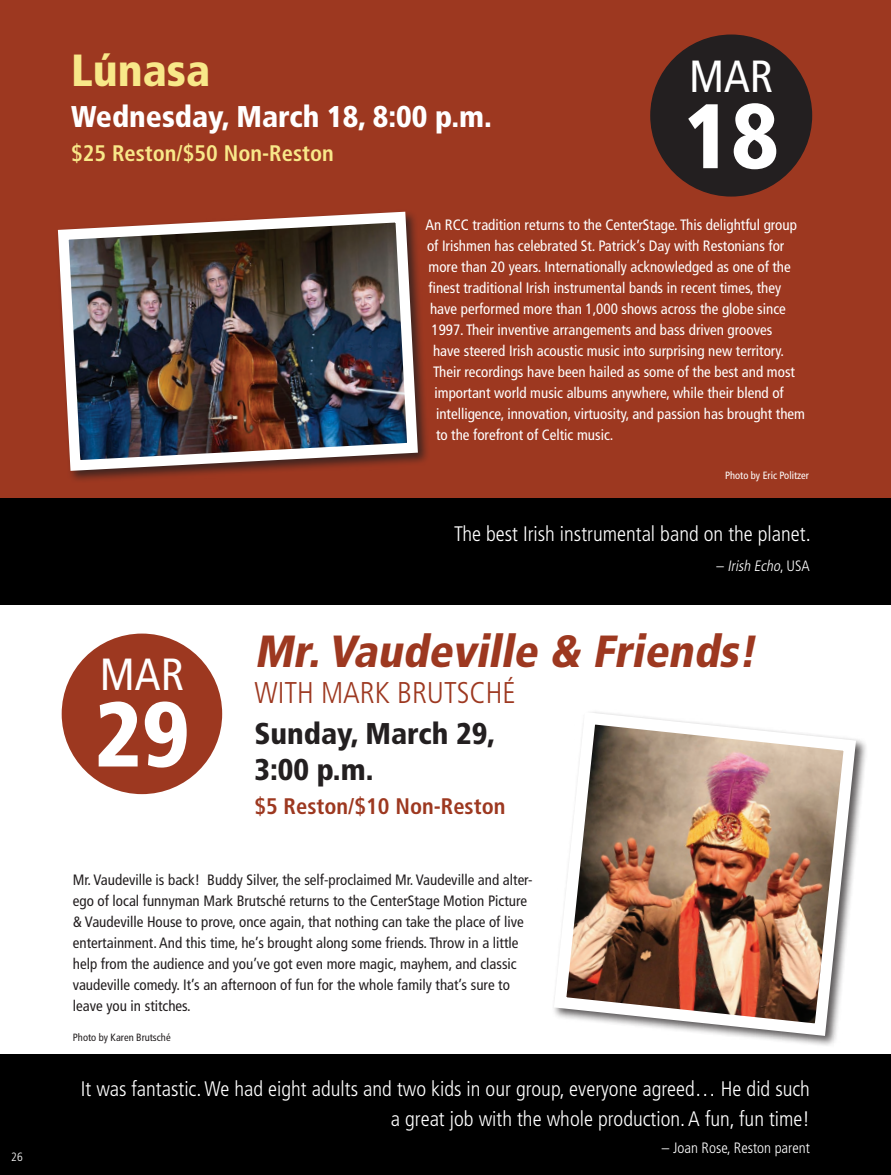
<style>
.page{position:relative;width:891px;height:1175px;background:#fff}
.page>*{position:absolute;margin:0;border:0;box-sizing:border-box;transform-origin:0 0}
.CallOUtHeaders{font:900 condensed 91.5px "Frutiger LT Std";color:#fff}
.t1{font:italic 900 condensed 45px "Frutiger LT Std";color:#9d3820}
.CallOUtHeaders-2{font:condensed 45px "Frutiger LT Std";color:#fff}
.t2{font:900 condensed 45px "Frutiger LT Std";color:#f8e889}
.t3{font:900 condensed 30px "Frutiger LT Std";color:#fff}
.t4{font:900 condensed 30px "Frutiger LT Std";color:#231f20}
.t5{font:300 condensed 30px "Frutiger LT Std";color:#9d3820}
.t6{font:700 condensed 22.5px "Frutiger LT Std";color:#f8e889}
.t7{font:700 condensed 22.5px "Frutiger LT Std";color:#9d3820}
.t8{font:300 condensed 21px/30px "Frutiger LT Std";color:#fff;text-align:right}
.t9{font:condensed 15px "Frutiger LT Std";color:#fff}
.t10{font:condensed 15px/21px "Frutiger LT Std";color:#231f20}
.t11{font:300 condensed 15px "Frutiger LT Std";color:#fff}
.t12{font:italic 300 condensed 15px "Frutiger LT Std";color:#fff}
.t13{font:300 condensed 12px "Frutiger LT Std";color:#fff}
.t14{font:condensed 10.5px "Frutiger LT Std";color:#231f20}
.t15{font:condensed 10.5px "Frutiger LT Std";color:#fff}
.s1{font-style:normal}
</style>
<div class="page">
<div style="left:0;top:0;width:891px;height:597px;background:#9d3820"></div>
<div style="left:0;top:498px;width:891px;height:106px;background:#000"></div>
<div style="left:651px;top:35px;width:160px;height:161px;background:#231f20;border-radius:50%"></div>
<div style="left:0;top:597px;width:891px;height:8px;background:#000"></div>
<div style="left:55px;top:209px;width:375px;height:274px;background:#231f20;opacity:.75"></div>
<img style="left:55px;top:209px;width:368px;height:267px">
<div style="left:551px;top:709px;width:317px;height:338px;background:#231f20;opacity:.75"></div>
<img style="left:551px;top:709px;width:311px;height:333px">
<div style="left:0;top:1054px;width:891px;height:120px;background:#000"></div>
<div style="left:62px;top:633px;width:160px;height:161px;background:#9d3820;border-radius:50%"></div>
<p class="t13" style="left:11px;top:1149px;width:13px">26</p>
<p class="t2" style="left:71px;top:44px;width:141px">Lúnasa</p>
<p class="t3" style="left:71px;top:98px;width:422px">Wednesday, March 18, 8:00 p.m.</p>
<p class="t6" style="left:71px;top:140px;width:264px">$25 Reston/$50 Non-Reston</p>
<p class="CallOUtHeaders-2" style="left:689px;top:50px;width:86px">MAR</p>
<p class="CallOUtHeaders" style="left:684px;top:81px;width:97px">18</p>
<p class="t9" style="left:426px;top:215px;width:373px">An RCC tradition returns to the CenterStage. This delightful group</p>
<p class="t9" style="left:427px;top:236px;width:359px">of Irishmen has celebrated St. Patrick’s Day with Restonians for</p>
<p class="t9" style="left:429px;top:257px;width:364px">more than 20 years. Internationally acknowledged as one of the</p>
<p class="t9" style="left:429px;top:278px;width:354px">finest traditional Irish instrumental bands in recent times, they</p>
<p class="t9" style="left:430px;top:299px;width:357px">have performed more than 1,000 shows across the globe since</p>
<p class="t9" style="left:432px;top:320px;width:342px">1997. Their inventive arrangements and bass driven grooves</p>
<p class="t9" style="left:433px;top:341px;width:352px">have steered Irish acoustic music into surprising new territory.</p>
<p class="t9" style="left:433px;top:362px;width:364px">Their recordings have been hailed as some of the best and most</p>
<p class="t9" style="left:435px;top:383px;width:351px">important world music albums anywhere, while their blend of</p>
<p class="t9" style="left:436px;top:404px;width:371px">intelligence, innovation, virtuosity, and passion has brought them</p>
<p class="t9" style="left:436px;top:425px;width:179px">to the forefront of Celtic music.</p>
<p class="t15" style="left:725px;top:469px;width:85px">Photo by Eric Politzer</p>
<p class="CallOUtHeaders-2" style="left:100px;top:648px;width:86px">MAR</p>
<p class="CallOUtHeaders" style="left:94px;top:679px;width:97px">29</p>
<p class="t8" style="left:454px;top:519px;width:358px">The best Irish instrumental band on the planet.</p>
<p class="t12" style="left:716px;top:557px;width:95px"><span class="s1">–</span> Irish Echo<span class="s1">, U S A</span></p>
<p class="t1" style="left:254px;top:624px;width:512px">Mr.Vaudeville &amp; Friends!</p>
<p class="t5" style="left:254px;top:676px;width:263px">WITH MARK BRUTSCHÉ</p>
<p class="t4" style="left:254px;top:715px;width:242px">Sunday, March 29,</p>
<p class="t4" style="left:254px;top:751px;width:121px">3:00 p.m.</p>
<p class="t7" style="left:254px;top:793px;width:253px">$5 Reston/$10 Non-Reston</p>
<p class="t10" style="left:73px;top:869px;width:461px">Mr. Vaudeville is back! Buddy Silver, the self-proclaimed Mr. Vaudeville and alter&shy;ego of local funnyman Mark Brutsché returns to the CenterStage Motion Picture &amp; Vaudeville House to prove, once again, that nothing can take the place of live entertainment. And this time, he’s brought along some friends. Throw in a little help from the audience and you’ve got even more magic, mayhem, and classic vaudeville comedy. It’s an afternoon of fun for the whole family that’s sure to leave you in stitches.</p>
<p class="t14" style="left:73px;top:1031px;width:99px">Photo by Karen Brutsché</p>
<p class="t8" style="left:81px;top:1074px;width:731px">It was fantastic. We had eight adults and two kids in our group, everyone agreed… He did such a great job with the whole production. A fun, fun time!</p>
<p class="t11" style="left:662px;top:1139px;width:150px">– Joan Rose, Reston parent</p>
</div>
